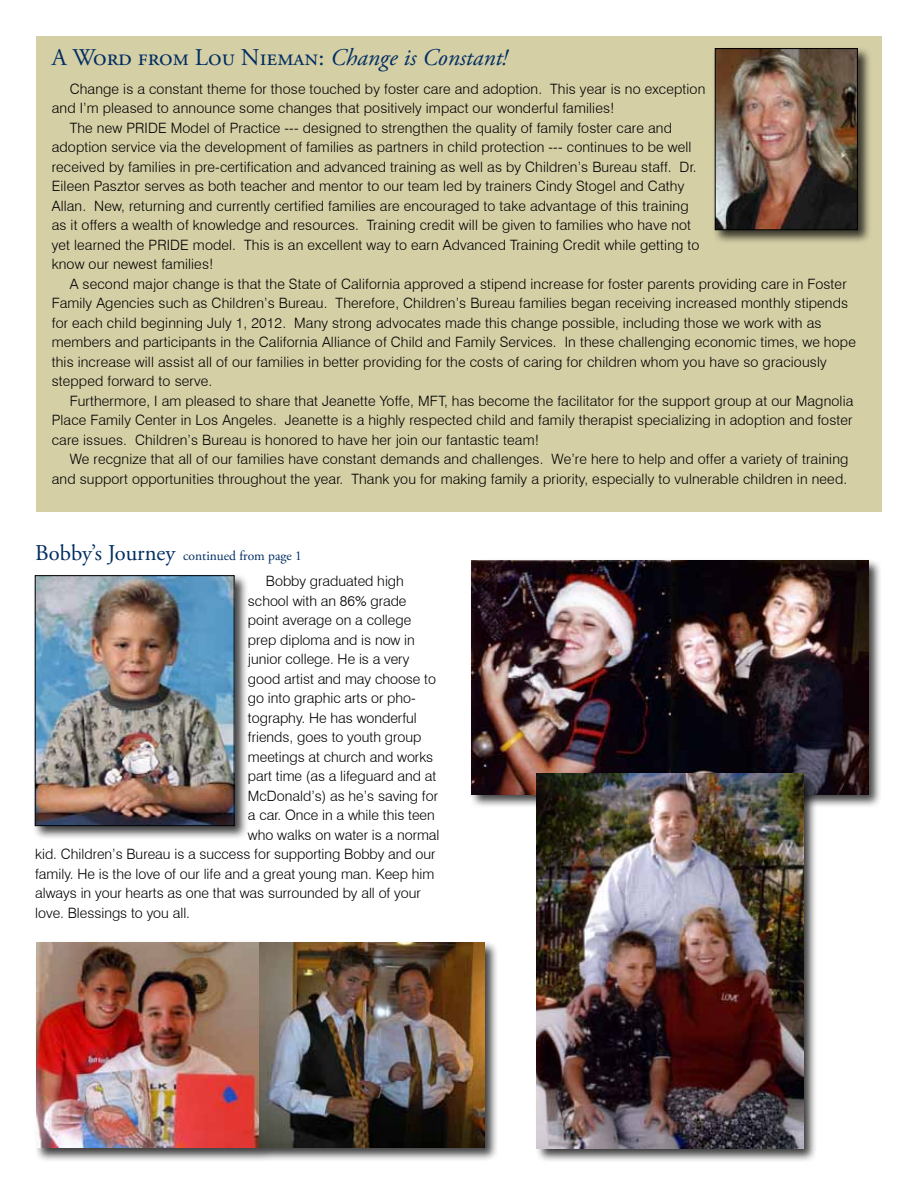
<style>
.page{position:relative;width:918px;height:1188px;background:#fff}
.page>*{position:absolute;margin:0;border:0;box-sizing:border-box;transform-origin:0 0}
.t1{font:24px "Adobe Garamond Pro";color:#002d62}
.t2{font:300 14.25px "Swiss 721 BT";letter-spacing:.01em;color:#000}
.t3{font:13.5px "Adobe Garamond Pro";color:#002d62}
.s1{font-style:italic}
.s2{font-size:22.5px}
</style>
<div class="page">
<div style="left:36px;top:36px;width:845px;height:476px;background:#d5cfa6"></div>
<div style="left:713px;top:46px;width:159px;height:198px;background:#000;opacity:.75"></div>
<img style="left:717px;top:50px;width:139px;height:178px">
<div style="left:715px;top:48px;width:143px;height:182px;border:1px solid #000"></div>
<div style="left:33px;top:573px;width:216px;height:267px;background:#000;opacity:.75"></div>
<img style="left:37px;top:577px;width:195px;height:247px">
<div style="left:35px;top:575px;width:199px;height:251px;border:1px solid #000"></div>
<div style="left:469px;top:559px;width:414px;height:250px;background:#000;opacity:.75"></div>
<img style="left:472px;top:561px;width:396px;height:234px">
<div style="left:34px;top:940px;width:464px;height:222px;background:#000;opacity:.75"></div>
<img style="left:36px;top:942px;width:226px;height:206px">
<img style="left:259px;top:942px;width:225px;height:205px">
<div style="left:535px;top:772px;width:283px;height:391px;background:#000;opacity:.75"></div>
<img style="left:537px;top:774px;width:266px;height:375px">
<h1 class="t1" style="left:52px;top:43px;width:457px">A Word from Lou Nieman: <span class="s1">Change is Constant!</span></h1>
<p class="t2" style="left:70px;top:80px;width:637px">Change is a constant theme for those touched by foster care and adoption. This year is no exception</p>
<p class="t2" style="left:52px;top:100px;width:564px">and I’m pleased to announce some changes that positively impact our wonderful families!</p>
<p class="t2" style="left:70px;top:119px;width:604px">The new PRIDE Model of Practice --- designed to strengthen the quality of family foster care and</p>
<p class="t2" style="left:52px;top:139px;width:641px">adoption service via the development of families as partners in child protection --- continues to be well</p>
<p class="t2" style="left:52px;top:158px;width:646px">received by families in pre-certification and advanced training as well as by Children’s Bureau staff. Dr.</p>
<p class="t2" style="left:52px;top:178px;width:634px">Eileen Pasztor serves as both teacher and mentor to our team led by trainers Cindy Stogel and Cathy</p>
<p class="t2" style="left:52px;top:197px;width:638px">Allan. New, returning and currently certified families are encouraged to take advantage of this training</p>
<p class="t2" style="left:52px;top:217px;width:641px">as it offers a wealth of knowledge and resources. Training credit will be given to families who have not</p>
<p class="t2" style="left:52px;top:236px;width:649px">yet learned the PRIDE model. This is an excellent way to earn Advanced Training Credit while getting to</p>
<p class="t2" style="left:52px;top:256px;width:163px">know our newest families!</p>
<p class="t2" style="left:70px;top:275px;width:778px">A second major change is that the State of California approved a stipend increase for foster parents providing care in Foster</p>
<p class="t2" style="left:52px;top:295px;width:798px">Family Agencies such as Children’s Bureau. Therefore, Children’s Bureau families began receiving increased monthly stipends</p>
<p class="t2" style="left:52px;top:314px;width:771px">for each child beginning July 1, 2012. Many strong advocates made this change possible, including those we work with as</p>
<p class="t2" style="left:52px;top:334px;width:806px">members and participants in the California Alliance of Child and Family Services. In these challenging economic times, we hope</p>
<p class="t2" style="left:52px;top:353px;width:776px">this increase will assist all of our families in better providing for the costs of caring for children whom you have so graciously</p>
<p class="t2" style="left:52px;top:373px;width:162px">stepped forward to serve.</p>
<p class="t2" style="left:70px;top:392px;width:785px">Furthermore, I am pleased to share that Jeanette Yoffe, MFT, has become the facilitator for the support group at our Magnolia</p>
<p class="t2" style="left:52px;top:412px;width:802px">Place Family Center in Los Angeles. Jeanette is a highly respected child and family therapist specializing in adoption and foster</p>
<p class="t2" style="left:52px;top:431px;width:489px">care issues. Children’s Bureau is honored to have her join our fantastic team!</p>
<p class="t2" style="left:70px;top:451px;width:780px">We recgnize that all of our families have constant demands and challenges. We’re here to help and offer a variety of training</p>
<p class="t2" style="left:52px;top:470px;width:797px">and support opportunities throughout the year. Thank you for making family a priority, especially to vulnerable children in need.</p>
<p class="t3" style="left:35px;top:547px;width:268px"><span class="s2">Bobby’s Journey</span> continued from page 1</p>
<p class="t2" style="left:266px;top:573px;width:139px">Bobby graduated high</p>
<p class="t2" style="left:248px;top:592px;width:160px">school with an 86% grade</p>
<p class="t2" style="left:248px;top:612px;width:165px">point average on a college</p>
<p class="t2" style="left:248px;top:631px;width:168px">prep diploma and is now in</p>
<p class="t2" style="left:248px;top:651px;width:163px">junior college. He is a very</p>
<p class="t2" style="left:248px;top:670px;width:190px">good artist and may choose to</p>
<p class="t2" style="left:248px;top:690px;width:169px">go into graphic arts or pho-</p>
<p class="t2" style="left:248px;top:709px;width:170px">tography. He has wonderful</p>
<p class="t2" style="left:248px;top:729px;width:175px">friends, goes to youth group</p>
<p class="t2" style="left:248px;top:748px;width:187px">meetings at church and works</p>
<p class="t2" style="left:248px;top:768px;width:190px">part time (as a lifeguard and at</p>
<p class="t2" style="left:248px;top:787px;width:192px">McDonald’s) as he’s saving for</p>
<p class="t2" style="left:248px;top:807px;width:188px">a car. Once in a while this teen</p>
<p class="t2" style="left:248px;top:826px;width:193px">who walks on water is a normal</p>
<p class="t2" style="left:35px;top:846px;width:402px">kid. Children’s Bureau is a success for supporting Bobby and our</p>
<p class="t2" style="left:35px;top:865px;width:401px">family. He is the love of our life and a great young man. Keep him</p>
<p class="t2" style="left:35px;top:885px;width:387px">always in your hearts as one that was surrounded by all of your</p>
<p class="t2" style="left:35px;top:904px;width:156px">love. Blessings to you all.</p>
</div>
